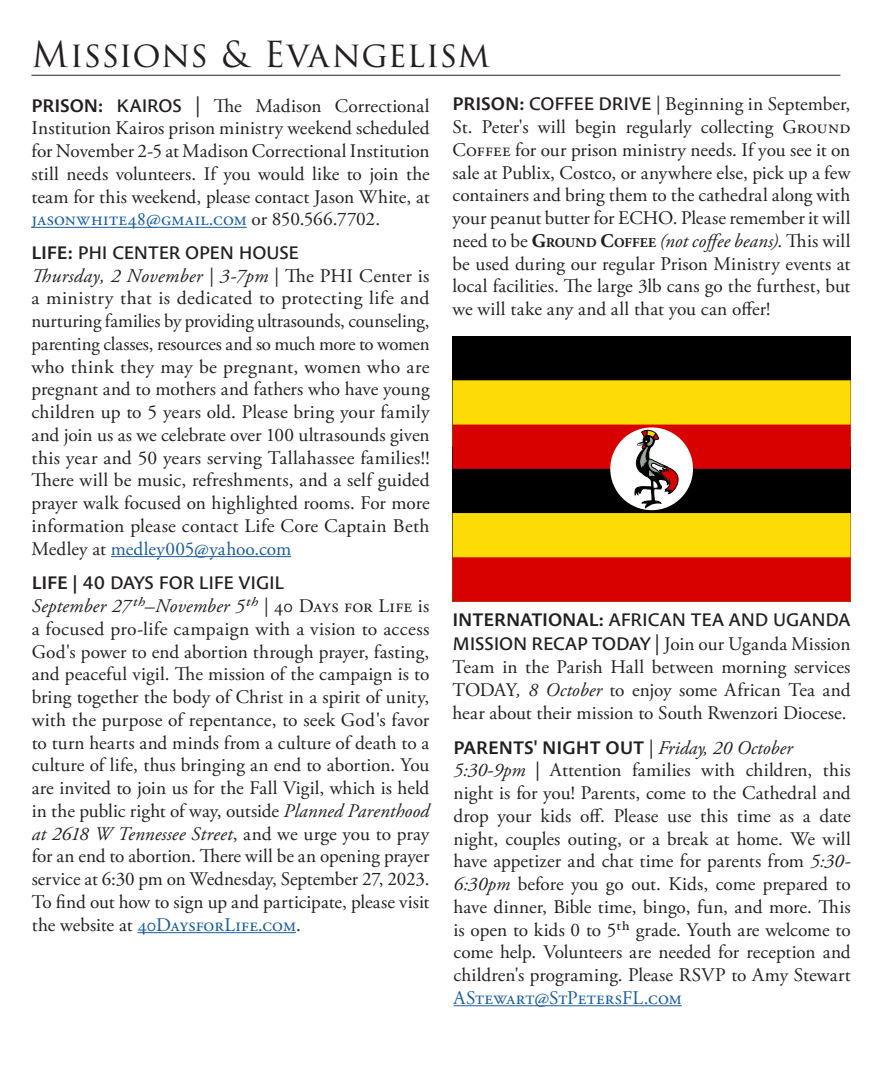
<style>
.page{position:relative;width:882px;height:1071px;background:#fff}
.page>*{position:absolute;margin:0;border:0;box-sizing:border-box;transform-origin:0 0}
.t1{font:35px "Trajan Pro 3";color:#231f20}
.Blurb_Body{font:19.25px/22.8px "Adobe Garamond Pro";letter-spacing:.005em;color:#231f20;text-align:justify}
.Blurb_Body-2{font:500 19.25px/24.5px "Pelago";letter-spacing:-.005em;color:#231f20}
.t2{font:600 19.25px "Pelago";letter-spacing:.005em;color:#231f20}
.s1{font-family:"Pelago";font-weight:600}
.s2{font-family:"Pelago";font-weight:500}
.s3{font-family:"Minion Pro";font-size:21px}
.s4{color:#175d9e}
.s5{font-weight:700}
.s6{font-weight:700;font-size:13.47px}
.s7{font-style:italic}
.s8{font-weight:600}
.s9{font-family:"Minion Pro";font-weight:400;font-size:21px}
.s10{font-family:"Adobe Garamond Pro";font-weight:400}
.s11{font-family:"Minion Pro";font-weight:400}
.s12{font-family:"Adobe Garamond Pro";font-weight:400;font-style:italic}
.s13{font-family:"Minion Pro"}
</style>
<div class="page">
<hr style="left:32px;top:75px;width:808px;height:1px;background:#57585a">
<hr style="left:137px;top:932px;width:159px;height:1px;background:#175d9e">
<hr style="left:111px;top:556px;width:180px;height:1px;background:#175d9e">
<hr style="left:32px;top:227px;width:215px;height:1px;background:#175d9e">
<hr style="left:454px;top:1005px;width:228px;height:1px;background:#175d9e">
<div style="left:453px;top:336px;width:398px;height:266px;background:#000"></div>
<div style="left:453px;top:380px;width:398px;height:45px;background:#fcdc04"></div>
<svg style="left:453px;top:425px;width:398px;height:177px;fill:#d90000"></svg>
<div style="left:610px;top:427px;width:83px;height:83px;background:#fff;border-radius:50%"></div>
<svg style="left:630px;top:430px;width:59px;height:90px"></svg>
<p class="t1" style="left:32px;top:30px;width:460px">Missions &amp; Evangelism</p>
<p class="Blurb_Body" style="left:32px;top:95px;width:400px"><span class="s1">PRISON:</span> <span class="s2">KAIROS</span> <span class="s3">|</span> The Madison Correctional Institution Kairos prison ministry weekend scheduled for November 2-5 at Madison Correctional Institution still needs volunteers. If you would like to join the team for this weekend, please contact Jason White, at <span class="s4">jasonwhite48@gmail.com</span> or 850.566.7702.</p>
<p class="Blurb_Body" style="left:453px;top:94px;width:400px"><span class="s1">PRISON:</span> <span class="s2">COFFEE DRIVE</span> | Beginning in September, St. Peter's will begin regularly collecting Ground Coffee for our prison ministry needs. If you see it on sale at Publix, Costco, or anywhere else, pick up a few containers and bring them to the cathedral along with your peanut butter for ECHO. Please remember it will need to be <span class="s5">G</span><span class="s6">ROUND</span> <span class="s5">C</span><span class="s6">OFFEE</span> <span class="s7">(not coffee beans)</span>. This will be used during our regular Prison Ministry events at local facilities. The large 3lb cans go the furthest, but we will take any and all that you can offer!</p>
<p class="Blurb_Body-2" style="left:32px;top:240px;width:269px"><span class="s8">LIFE:</span> PHI CENTER OPEN HOUSE</p>
<p class="Blurb_Body" style="left:32px;top:265px;width:400px"><span class="s7">Thursday, 2 November | 3-7pm</span> | The PHI Center is a ministry that is dedicated to protecting life and nurturing families by providing ultrasounds, counseling, parenting classes, resources and so much more to women who think they may be pregnant, women who are pregnant and to mothers and fathers who have young children up to 5 years old. Please bring your family and join us as we celebrate over 100 ultrasounds given this year and 50 years serving Tallahassee families!!<br>There will be music, refreshments, and a self guided prayer walk focused on highlighted rooms. For more information please contact Life Core Captain Beth Medley at <span class="s4">medley005@yahoo.com</span></p>
<p class="Blurb_Body-2" style="left:32px;top:570px;width:254px"><span class="s8">LIFE |</span> 40 DAYS FOR LIFE VIGIL</p>
<p class="Blurb_Body" style="left:32px;top:595px;width:399px"><span class="s7">September 27th–November 5th |</span> 40 Days for Life is a focused pro-life campaign with a vision to access God's power to end abortion through prayer, fasting, and peaceful vigil. The mission of the campaign is to bring together the body of Christ in a spirit of unity, with the purpose of repentance, to seek God's favor to turn hearts and minds from a culture of death to a culture of life, thus bringing an end to abortion. You are invited to join us for the Fall Vigil, which is held in the public right of way, outside <span class="s7">Planned Parenthood at 2618 W Tennessee Street</span>, and we urge you to pray for an end to abortion. There will be an opening prayer service at 6:30 pm on Wednesday, September 27, 2023.<br>To find out how to sign up and participate, please visit the website at <span class="s4">40DaysforLife.com</span>.</p>
<p class="Blurb_Body-2" style="left:453px;top:607px;width:399px"><span class="s8">INTERNATIONAL:</span> AFRICAN TEA AND UGANDA<br>MISSION RECAP TODAY <span class="s9">|</span> <span class="s10">Join our Uganda Mission</span></p>
<p class="Blurb_Body" style="left:453px;top:656px;width:399px">Team in the Parish Hall between morning services TODAY<span class="s7">, 8 October</span> to enjoy some African Tea and hear about their mission to South Rwenzori Diocese.</p>
<p class="t2" style="left:454px;top:734px;width:341px">PARENTS' NIGHT OUT <span class="s11">|</span> <span class="s12">Friday, 20 October</span></p>
<p class="Blurb_Body" style="left:454px;top:760px;width:399px"><span class="s7">5:30-9pm</span> <span class="s13">|</span> Attention families with children, this night is for you! Parents, come to the Cathedral and drop your kids off. Please use this time as a date night, couples outing, or a break at home. We will have appetizer and chat time for parents from <span class="s7">5:30- 6:30pm</span> before you go out. Kids, come prepared to have dinner, Bible time, bingo, fun, and more. This is open to kids 0 to 5th grade. Youth are welcome to come help. Volunteers are needed for reception and children's programing. Please RSVP to Amy Stewart <span class="s4">AStewart@StPetersFL.com</span></p>
</div>
